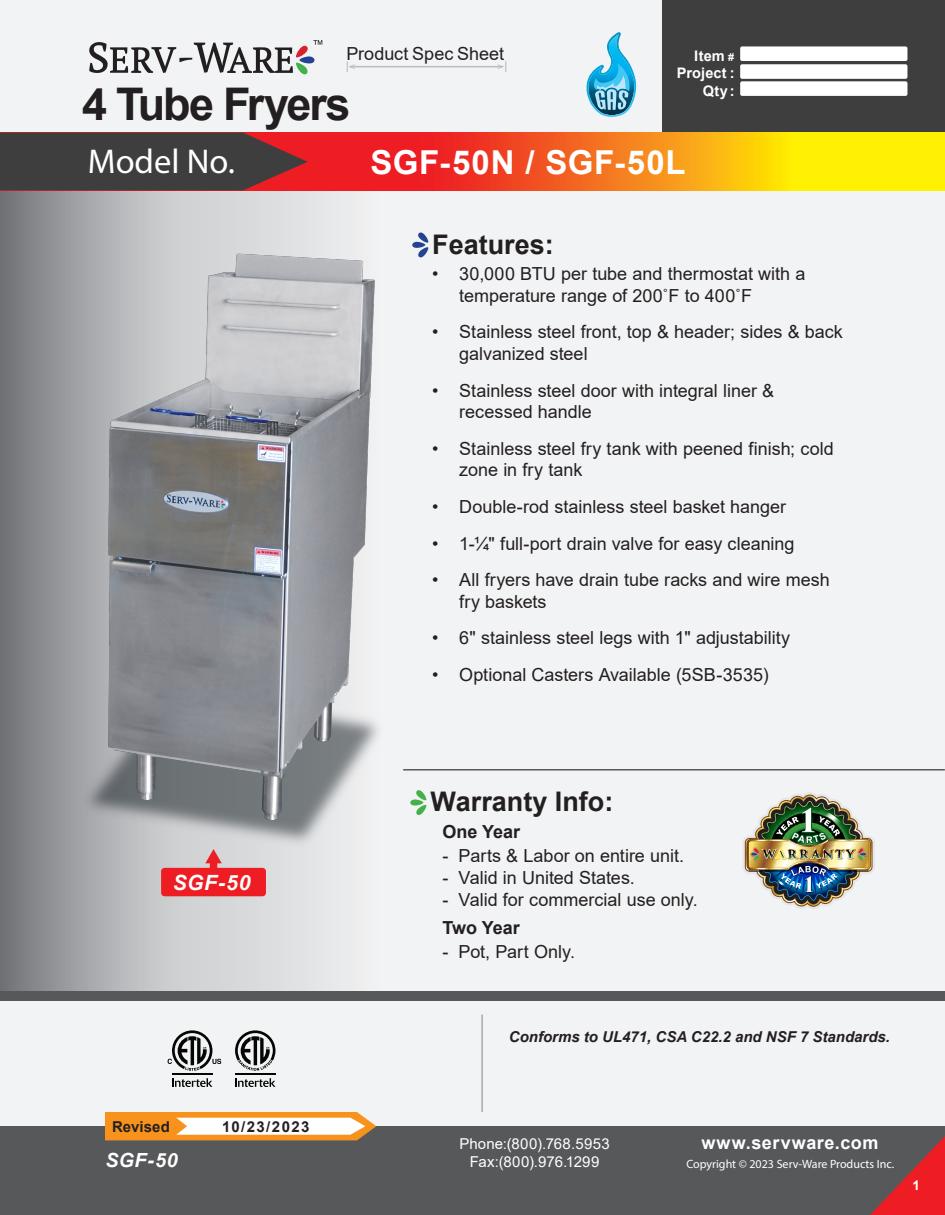
<style>
.page{position:relative;width:945px;height:1215px;background:#f2f3f4}
.page>*{position:absolute;margin:0;border:0;box-sizing:border-box;transform-origin:0 0}
.t1{font:700 45px "Arial";letter-spacing:-.045em;color:#231f20}
.t2{font:34.5px "Myriad Pro";color:#fff}
.t3{font:700 33px "Arial";letter-spacing:.025em;color:#fff}
.t4{font:700 27px "Arial";color:#231f20}
.t5{font:italic 700 21px "Arial";color:#fff}
.t6{font:italic 700 19.5px "Arial";color:#fff}
.t7{font:18px/21.6px "Arial";color:#231f20}
.t8{font:700 18px "Arial";letter-spacing:.035em;color:#fff}
.t9{font:700 18px "Arial";color:#231f20}
.t10{font:italic 700 15px "Arial";color:#231f20}
.t11{font:15px "Arial";letter-spacing:.015em;color:#fff}
.t12{font:700 15px "Arial";letter-spacing:.01em;color:#231f20}
.t13{font:700 14.55px/17.4px "Arial";letter-spacing:.015em;color:#fff;text-align:right}
.t14{font:700 13.5px "Arial";color:#fff}
.t15{font:12px "Myriad Pro";color:#fff}
.s1{font-size:10.95px}
</style>
<div class="page">
<svg style="left:0;top:190px;width:332px;height:801px;background:#b4b5b8"></svg>
<div style="left:663px;top:0;width:282px;height:133px;background:#3e3e3f"></div>
<div style="left:740px;top:46px;width:167px;height:15px;background:#fff;border-radius:2px"></div>
<div style="left:740px;top:64px;width:167px;height:15px;background:#fff;border-radius:2px"></div>
<div style="left:740px;top:81px;width:167px;height:15px;background:#fff;border-radius:2px"></div>
<div style="left:0;top:991px;width:945px;height:10px;background:#57585a"></div>
<div style="left:0;top:1126px;width:945px;height:89px;background:#57585a"></div>
<svg style="left:105px;top:1112px;width:271px;height:28px"></svg>
<svg style="left:308px;top:133px;width:637px;height:57px;background:#f68616"></svg>
<svg style="left:870px;top:1136px;width:75px;height:79px"></svg>
<hr style="left:350px;top:66px;width:152px;height:1px;background:#bcbdc0">
<svg style="left:347px;top:61px;width:8px;height:11px"></svg>
<svg style="left:497px;top:61px;width:9px;height:11px"></svg>
<svg style="left:0;top:133px;width:308px;height:57px;background:#54393b"></svg>
<img style="left:82px;top:189px;width:361px;height:672px">
<div style="left:161px;top:868px;width:105px;height:28px;background:#ee1d23;border-radius:4px"></div>
<svg style="left:205px;top:849px;width:17px;height:19px"></svg>
<hr style="left:481px;top:1014px;width:2px;height:98px;background:#a8a9ad">
<svg style="left:89px;top:40px;width:233px;height:35px"></svg>
<svg style="left:235px;top:1078px;width:40px;height:9px"></svg>
<hr style="left:235px;top:1074px;width:40px;height:1px;background:#050504">
<svg style="left:235px;top:1030px;width:40px;height:41px"></svg>
<svg style="left:172px;top:1078px;width:40px;height:9px"></svg>
<hr style="left:172px;top:1074px;width:40px;height:1px;background:#050504">
<svg style="left:168px;top:1030px;width:53px;height:41px"></svg>
<img style="left:743px;top:793px;width:132px;height:116px">
<svg style="left:586px;top:32px;width:50px;height:85px"></svg>
<svg style="left:412px;top:229px;width:18px;height:32px"></svg>
<svg style="left:410px;top:787px;width:18px;height:31px"></svg>
<hr style="left:403px;top:769px;width:542px;height:2px;background:#57585a">
<svg style="left:14px;top:132px;width:68px;height:859px;background:#898a8d"></svg>
<div style="left:34px;top:137px;width:27px;height:27px;background:#3e3e3f;border-radius:50%"></div>
<div style="left:14px;top:141px;width:20px;height:20px;background:#3e3e3f"></div>
<div style="left:34px;top:589px;width:27px;height:27px;background:#8d8f92;border-radius:50%"></div>
<div style="left:14px;top:592px;width:20px;height:20px;background:#7e8083"></div>
<p class="t7" style="left:346px;top:42px;width:159px">Product Spec Sheet</p>
<h1 class="t1" style="left:82px;top:75px;width:270px">4 Tube Fryers</h1>
<p class="t13" style="left:677px;top:48px;width:59px">Item <span class="s1">#<br></span>Project :<br>Qty :</p>
<h2 class="t2" style="left:88px;top:141px;width:149px">Model No.</h2>
<h3 class="t3" style="left:370px;top:140px;width:317px">SGF-50N / SGF-50L</h3>
<h3 class="t4" style="left:432px;top:227px;width:123px">Features:</h3>
<p class="t7" style="left:459px;top:263px;width:348px;text-indent:-27px">• 30,000 BTU per tube and thermostat with a temperature range of 200˚F to 400˚F</p>
<p class="t7" style="left:459px;top:321px;width:385px;text-indent:-27px">• Stainless steel front, top &amp; header; sides &amp; back galvanized steel</p>
<p class="t7" style="left:459px;top:379px;width:316px;text-indent:-27px">• Stainless steel door with integral liner &amp; recessed handle</p>
<p class="t7" style="left:459px;top:437px;width:376px;text-indent:-27px">• Stainless steel fry tank with peened finish; cold zone in fry tank</p>
<p class="t7" style="left:432px;top:496px;width:355px">• Double-rod stainless steel basket hanger</p>
<p class="t7" style="left:432px;top:532px;width:364px">• 1-¼" full-port drain valve for easy cleaning</p>
<p class="t7" style="left:459px;top:569px;width:372px;text-indent:-27px">• All fryers have drain tube racks and wire mesh fry baskets</p>
<p class="t7" style="left:432px;top:627px;width:359px">• 6" stainless steel legs with 1" adjustability</p>
<p class="t7" style="left:432px;top:664px;width:338px">• Optional Casters Available (5SB-3535)</p>
<p class="t5" style="left:173px;top:869px;width:79px">SGF-50</p>
<p class="t12" style="left:112px;top:1117px;width:59px">Revised</p>
<p class="t12" style="left:222px;top:1117px;width:89px">10/23/2023</p>
<p class="t6" style="left:105px;top:1147px;width:74px">SGF-50</p>
<h3 class="t4" style="left:430px;top:784px;width:185px">Warranty Info:</h3>
<p class="t9" style="left:442px;top:820px;width:79px">One Year</p>
<p class="t7" style="left:442px;top:845px;width:243px">- Parts &amp; Labor on entire unit.</p>
<p class="t7" style="left:442px;top:867px;width:194px">- Valid in United States.</p>
<p class="t7" style="left:442px;top:888px;width:257px">- Valid for commercial use only.</p>
<p class="t9" style="left:442px;top:915px;width:79px">Two Year</p>
<p class="t7" style="left:442px;top:941px;width:134px">- Pot, Part Only.</p>
<p class="t10" style="left:509px;top:1027px;width:383px">Conforms to UL471, CSA C22.2 and NSF 7 Standards.</p>
<p class="t11" style="left:459px;top:1133px;width:152px">Phone:(800).768.5953</p>
<p class="t8" style="left:701px;top:1131px;width:179px">www.servware.com</p>
<p class="t11" style="left:470px;top:1151px;width:131px">Fax:(800).976.1299</p>
<p class="t15" style="left:686px;top:1157px;width:209px">Copyright © 2023 Serv-Ware Products Inc.</p>
<p class="t14" style="left:912px;top:1177px;width:9px">1</p>
</div>
